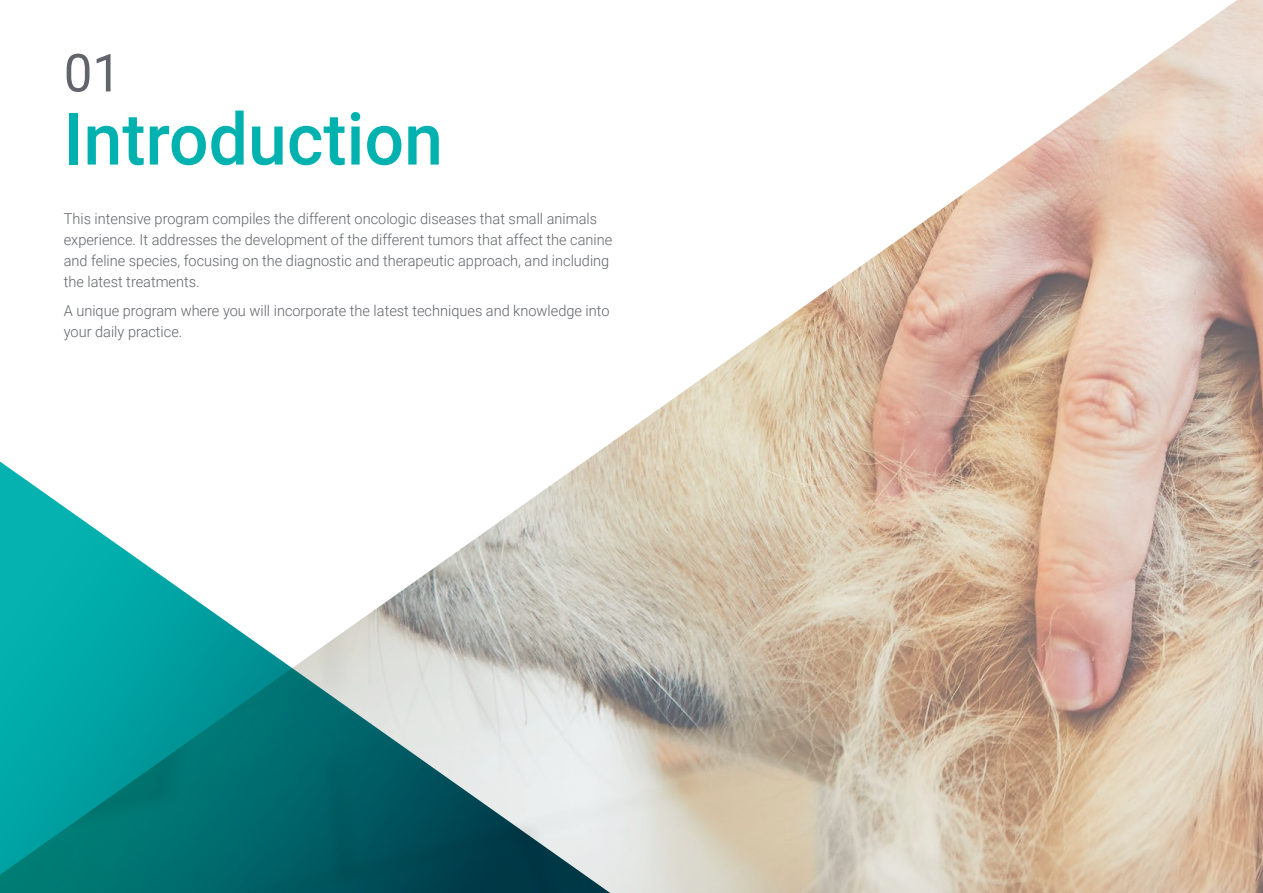
<style>
.page{position:relative;width:1263px;height:893px;background:#fff}
.page>*{position:absolute;margin:0;border:0;box-sizing:border-box;transform-origin:0 0}
.t1{font:500 72px "Roboto";color:#00b2af}
.t2{font:52.5px "Roboto";color:#61646a}
.t3{font:300 15px/21px "Roboto";color:#61646a}
</style>
<div class="page">
<img style="left:607px;top:0;width:656px;height:893px">
<svg style="left:0;top:446px;width:640px;height:447px"></svg>
<h2 class="t2" style="left:64px;top:36px;width:59px">01</h2>
<h1 class="t1" style="left:64px;top:89px;width:381px">Introduction</h1>
<p class="t3" style="left:64px;top:207px;width:550px">This intensive program compiles the different oncologic diseases that small animals experience. It addresses the development of the different tumors that affect the canine and feline species, focusing on the diagnostic and therapeutic approach, and including the latest treatments.</p>
<p class="t3" style="left:64px;top:300px;width:547px">A unique program where you will incorporate the latest techniques and knowledge into your daily practice.</p>
</div>
